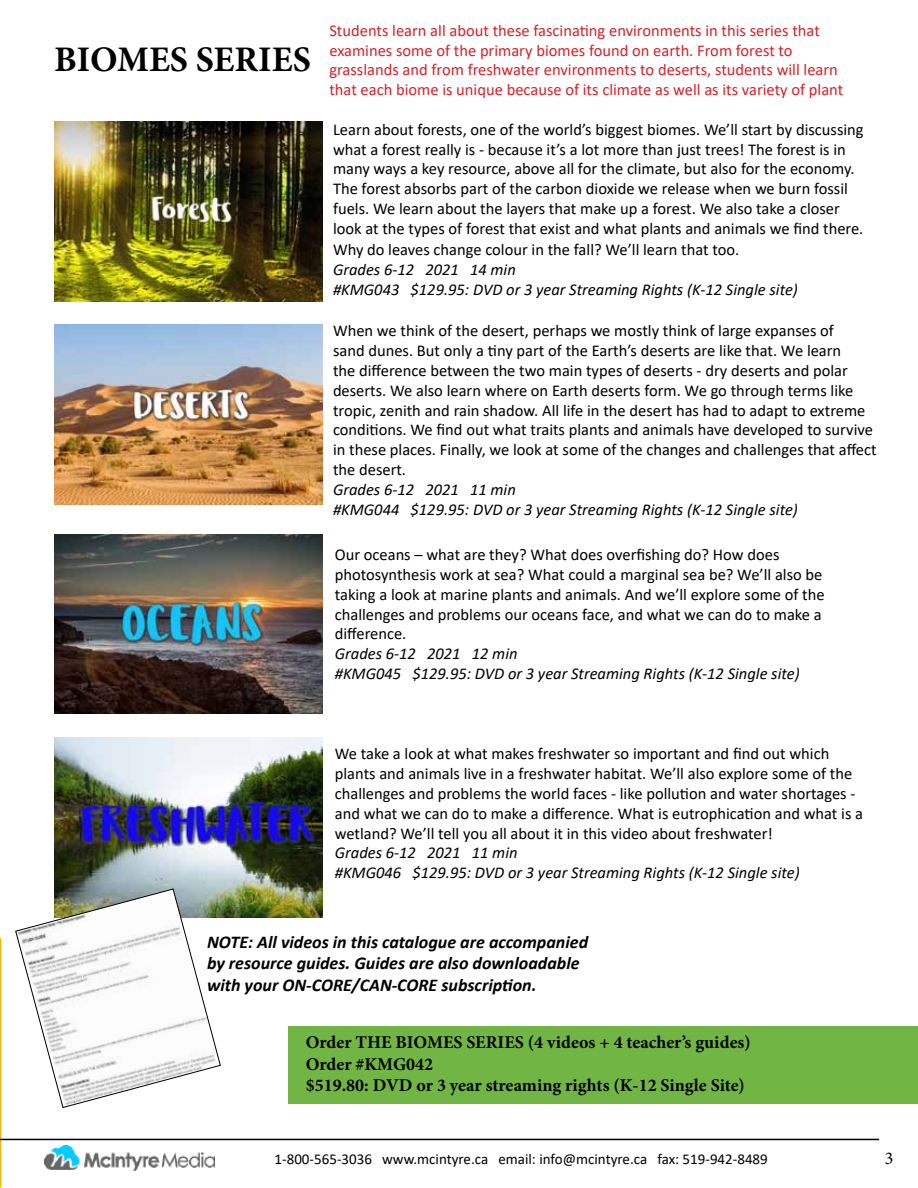
<style>
.page{position:relative;width:918px;height:1188px;background:#fff}
.page>*{position:absolute;margin:0;border:0;box-sizing:border-box;transform-origin:0 0}
.t1{font:700 36px "Minion Pro";color:#000}
.t2{font:italic 700 18px/21.6px "Calibri";color:#000}
.t3{font:700 18px/21.6px "Minion Pro";color:#000}
.t4{font:18px "Minion Pro";color:#000}
.t5{font:16.5px/19.8px "Calibri";color:#000}
.t6{font:italic 16.5px/19.8px "Calibri";color:#000}
.t7{font:16.5px/19.8px "Calibri";color:#d2232a}
.t8{font:15px "Calibri";color:#000}
</style>
<div class="page">
<img style="left:54px;top:122px;width:268px;height:180px">
<img style="left:54px;top:737px;width:268px;height:180px">
<img style="left:54px;top:534px;width:268px;height:180px">
<img style="left:54px;top:325px;width:268px;height:180px">
<svg style="left:0;top:937px;width:2px;height:251px"></svg>
<svg style="left:15px;top:888px;width:206px;height:220px"></svg>
<hr style="left:0;top:1139px;width:879px;height:1px;background:#000">
<img style="left:44px;top:1146px;width:170px;height:25px">
<div style="left:288px;top:1026px;width:630px;height:77px;background:#71b644"></div>
<h1 class="t1" style="left:54px;top:34px;width:258px">BIOMES SERIES</h1>
<p class="t7" style="left:329px;top:20px;width:515px">Students learn all about these fascinating environments in this series that examines some of the primary biomes found on earth. From forest to grasslands and from freshwater environments to deserts, students will learn that each biome is unique because of its climate as well as its variety of plant</p>
<p class="t5" style="left:333px;top:119px;width:532px">Learn about forests, one of the world’s biggest biomes. We’ll start by discussing what a forest really is - because it’s a lot more than just trees! The forest is in many ways a key resource, above all for the climate, but also for the economy.<br>The forest absorbs part of the carbon dioxide we release when we burn fossil fuels. We learn about the layers that make up a forest. We also take a closer look at the types of forest that exist and what plants and animals we find there.</p>
<p class="t5" style="left:333px;top:240px;width:408px">Why do leaves change colour in the fall? We’ll learn that too.</p>
<p class="t6" style="left:333px;top:259px;width:466px">Grades 6-12 2021 14 min<br>#KMG043 $129.95: DVD or 3 year Streaming Rights (K-12 Single site)</p>
<p class="t5" style="left:333px;top:321px;width:545px">When we think of the desert, perhaps we mostly think of large expanses of<br>sand dunes. But only a tiny part of the Earth’s deserts are like that. We learn<br>the difference between the two main types of deserts - dry deserts and polar deserts. We also learn where on Earth deserts form. We go through terms like tropic, zenith and rain shadow. All life in the desert has had to adapt to extreme conditions. We find out what traits plants and animals have developed to survive in these places. Finally, we look at some of the changes and challenges that affect the desert.</p>
<p class="t6" style="left:333px;top:479px;width:466px">Grades 6-12 2021 11 min<br>#KMG044 $129.95: DVD or 3 year Streaming Rights (K-12 Single site)</p>
<p class="t5" style="left:335px;top:544px;width:491px">Our oceans – what are they? What does overfishing do? How does photosynthesis work at sea? What could a marginal sea be? We’ll also be taking a look at marine plants and animals. And we’ll explore some of the challenges and problems our oceans face, and what we can do to make a difference.</p>
<p class="t6" style="left:335px;top:643px;width:466px">Grades 6-12 2021 12 min<br>#KMG045 $129.95: DVD or 3 year Streaming Rights (K-12 Single site)</p>
<p class="t5" style="left:335px;top:744px;width:530px">We take a look at what makes freshwater so important and find out which plants and animals live in a freshwater habitat. We’ll also explore some of the challenges and problems the world faces - like pollution and water shortages - and what we can do to make a difference. What is eutrophication and what is a wetland? We’ll tell you all about it in this video about freshwater!</p>
<p class="t6" style="left:335px;top:842px;width:466px">Grades 6-12 2021 11 min<br>#KMG046 $129.95: DVD or 3 year Streaming Rights (K-12 Single site)</p>
<p class="t2" style="left:207px;top:930px;width:383px">NOTE: All videos in this catalogue are accompanied by resource guides. Guides are also downloadable with your ON-CORE/CAN-CORE subscription.</p>
<p class="t3" style="left:306px;top:1031px;width:447px">Order THE BIOMES SERIES (4 videos + 4 teacher’s guides)<br>Order #KMG042<br>$519.80: DVD or 3 year streaming rights (K-12 Single Site)</p>
<p class="t8" style="left:275px;top:1148px;width:495px">1-800-565-3036 www.mcintyre.ca email: info@mcintyre.ca fax: 519-942-8489</p>
<p class="t4" style="left:885px;top:1146px;width:10px">3</p>
</div>
